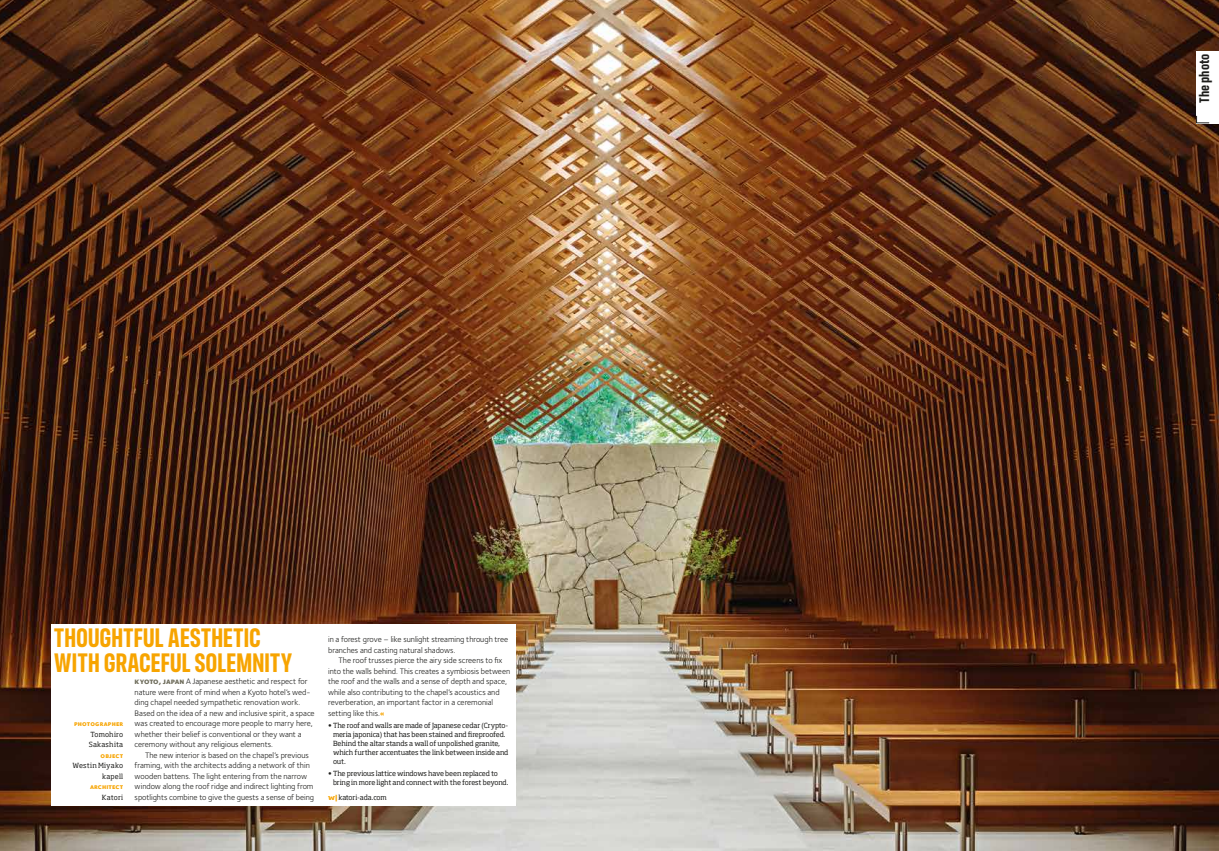
<style>
.page{position:relative;width:1219px;height:851px;background:#fff}
.page>*{position:absolute;margin:0;border:0;box-sizing:border-box;transform-origin:0 0}
.t1{font:700 27px/25px "FS Industrie Cd";letter-spacing:-.01em;color:#f7a400}
.t2{font:700 14px "FS Industrie Cd";color:#1d1d1b}
.t3{font:8.2px/10.5px "Foundry Sterling";letter-spacing:-.005em;color:#1d1d1b}
.t4{font:7px/9px "Soho Std";letter-spacing:-.02em;color:#1d1d1b}
.t5{font:800 7px "Foundry Sterling";letter-spacing:.02em;color:#f7a400}
.t6{font:7px/10.5px "Soho Std";letter-spacing:.02em;color:#1d1d1b}
.s1{font-weight:800;color:#6f6d5c}
.s2{font-weight:800;color:#f7a400}
.s3{font-weight:700;color:#f7a400}
</style>
<div class="page">
<img style="left:0;top:0;width:1219px;height:850px">
<div style="left:51px;top:624px;width:465px;height:181px;background:#fff"></div>
<div style="left:1196px;top:51px;width:23px;height:72px;background:#fff"></div>
<svg style="left:1196px;top:116px;width:13px;height:8px"></svg>
<h1 class="t1" style="left:54px;top:625px;width:240px">THOUGHTFUL AESTHETIC<br>WITH GRACEFUL SOLEMNITY</h1>
<p class="t5" style="left:74px;top:719px;width:51px">photographer</p>
<p class="t6" style="left:89px;top:728px;width:36px">Tomohiro<br>Sakashita</p>
<p class="t5" style="left:101px;top:751px;width:24px">object</p>
<p class="t4" style="left:73px;top:760px;width:52px;line-height:10.5px;text-align:right">Westin Miyako kapell</p>
<p class="t5" style="left:90px;top:782px;width:35px">architect</p>
<p class="t4" style="left:102px;top:792px;width:23px">Katori</p>
<p class="t3" style="left:135px;top:676px;width:182px"><span class="s1">Kyoto, Japan</span> A Japanese aesthetic and respect for nature were front of mind when a Kyoto hotel’s wed&shy;ding chapel needed sympathetic renovation work.<br>Based on the idea of a new and inclusive spirit, a space was created to encourage more people to marry here, whether their belief is conventional or they want a ceremony without any religious elements.</p>
<p class="t3" style="left:135px;top:749px;width:181px;text-indent:10px">The new interior is based on the chapel’s previous framing, with the architects adding a network of thin wooden battens. The light entering from the narrow window along the roof ridge and indirect lighting from spotlights combine to give the guests a sense of being</p>
<p class="t3" style="left:328px;top:634px;width:182px">in a forest grove – like sunlight streaming through tree branches and casting natural shadows.</p>
<p class="t3" style="left:328px;top:655px;width:184px;text-indent:10px">The roof trusses pierce the airy side screens to fix into the walls behind. This creates a symbiosis between the roof and the walls and a sense of depth and space, while also contributing to the chapel’s acoustics and reverberation, an important factor in a ceremonial setting like this.<span class="s2">«</span></p>
<p class="t4" style="left:333px;top:720px;width:177px;text-indent:-5px">• The roof and walls are made of Japanese cedar (Crypto&shy;meria japonica) that has been stained and fireproofed.<br>Behind the altar stands a wall of unpolished granite, which further accentuates the link between inside and out.</p>
<p class="t4" style="left:333px;top:768px;width:177px;text-indent:-5px">• The previous lattice windows have been replaced to bring in more light and connect with the forest beyond.</p>
<p class="t4" style="left:328px;top:792px;width:60px"><span class="s3">w|</span> katori-ada.com</p>
<h2 class="t2" style="left:1196px;top:103px;width:51px;rotate:-90deg">The photo</h2>
</div>
